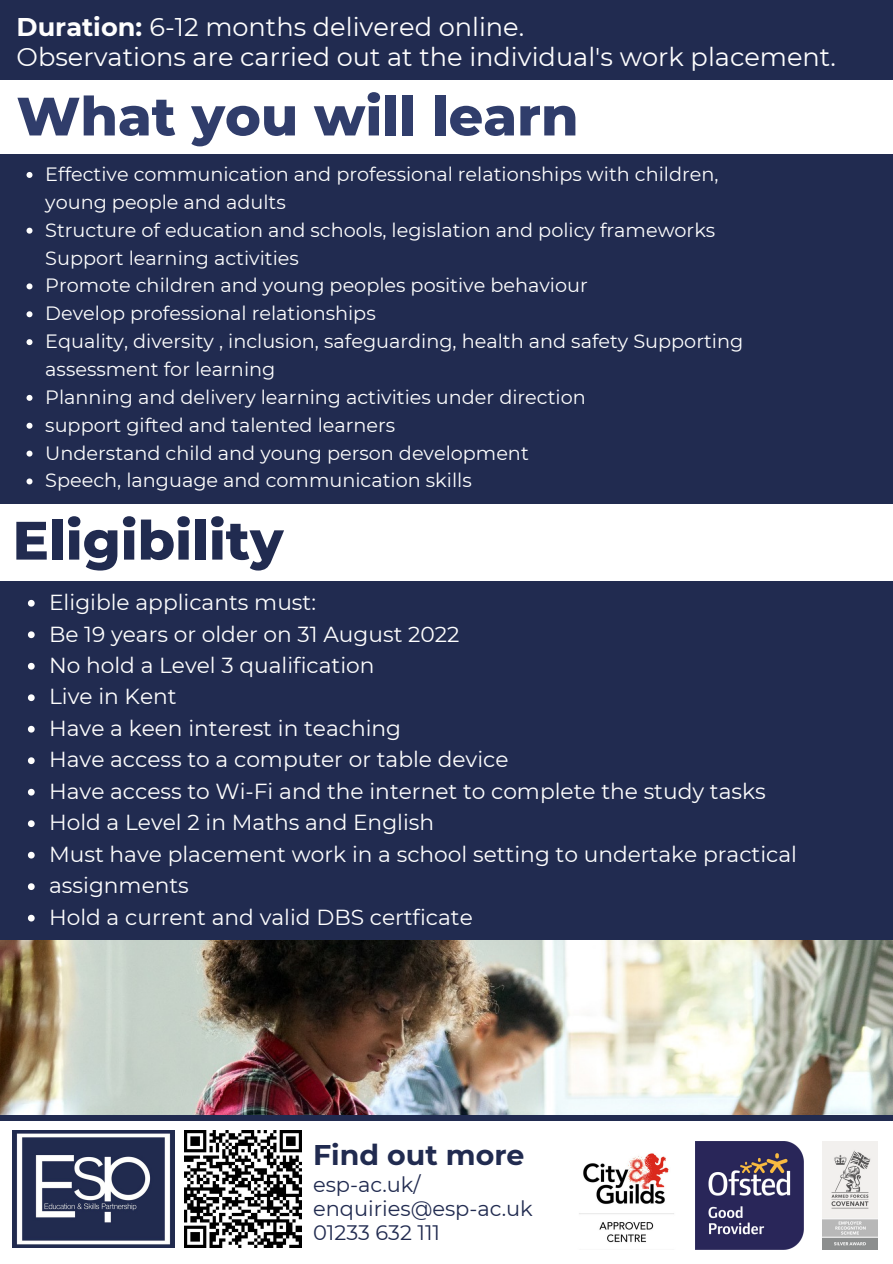
<style>
.page{position:relative;width:893px;height:1264px;background:#fff}
.page>*{position:absolute;margin:0;border:0;box-sizing:border-box;transform-origin:0 0}
.t1{font:800 54px "Montserrat";color:#212b50}
.t2{font:800 53.85px "Montserrat";color:#303d6b}
.t3{font:700 28.5px "Montserrat";color:#212b50}
.t4{font:25.65px "Montserrat";color:#fefefe}
.t5{font:21.75px "Montserrat";color:#fefefe}
.t6{font:21px/23.5px "Montserrat";color:#212b50}
.t7{font:19.2px/27.9px "Montserrat";color:#fefefe}
.s1{font-weight:700}
</style>
<div class="page">
<img style="left:0;top:939px;width:892px;height:176px">
<div style="left:0;top:580px;width:892px;height:359px;background:#212b50"></div>
<img style="left:12px;top:1130px;width:162px;height:117px">
<img style="left:695px;top:1141px;width:108px;height:108px">
<img style="left:822px;top:1141px;width:55px;height:108px">
<img style="left:579px;top:1153px;width:95px;height:90px">
<div style="left:0;top:0;width:892px;height:80px;background:#212b50"></div>
<div style="left:0;top:154px;width:892px;height:349px;background:#212b50"></div>
<div style="left:0;top:1115px;width:892px;height:5px;background:#212b50"></div>
<img style="left:185px;top:1130px;width:117px;height:117px">
<svg style="left:27px;top:172px;width:5px;height:6px"></svg>
<svg style="left:27px;top:228px;width:5px;height:6px"></svg>
<svg style="left:27px;top:283px;width:5px;height:6px"></svg>
<svg style="left:27px;top:311px;width:5px;height:6px"></svg>
<svg style="left:27px;top:339px;width:5px;height:6px"></svg>
<svg style="left:27px;top:395px;width:5px;height:6px"></svg>
<svg style="left:27px;top:423px;width:5px;height:6px"></svg>
<svg style="left:27px;top:450px;width:5px;height:6px"></svg>
<svg style="left:27px;top:478px;width:5px;height:6px"></svg>
<svg style="left:28px;top:600px;width:7px;height:6px"></svg>
<svg style="left:28px;top:631px;width:7px;height:7px"></svg>
<svg style="left:28px;top:663px;width:7px;height:6px"></svg>
<svg style="left:28px;top:694px;width:7px;height:7px"></svg>
<svg style="left:28px;top:725px;width:7px;height:7px"></svg>
<svg style="left:28px;top:757px;width:7px;height:7px"></svg>
<svg style="left:28px;top:788px;width:7px;height:7px"></svg>
<svg style="left:28px;top:820px;width:7px;height:7px"></svg>
<svg style="left:28px;top:851px;width:7px;height:7px"></svg>
<svg style="left:28px;top:883px;width:7px;height:7px"></svg>
<svg style="left:28px;top:914px;width:7px;height:7px"></svg>
<p class="t4" style="left:17px;top:11px;width:509px"><span class="s1">Duration:</span> 6-12 months delivered online.</p>
<p class="t4" style="left:17px;top:41px;width:820px">Observations are carried out at the individual's work placement.</p>
<p class="t2" style="left:17px;top:83px;width:563px">What you will learn</p>
<p class="t7" style="left:45px;top:160px;width:674px">Effective communication and professional relationships with children, young people and adults</p>
<p class="t7" style="left:45px;top:216px;width:671px">Structure of education and schools, legislation and policy frameworks<br>Support learning activities</p>
<p class="t7" style="left:45px;top:271px;width:544px">Promote children and young peoples positive behaviour</p>
<p class="t7" style="left:45px;top:299px;width:332px">Develop professional relationships</p>
<p class="t7" style="left:45px;top:327px;width:699px">Equality, diversity , inclusion, safeguarding, health and safety Supporting assessment for learning</p>
<p class="t7" style="left:45px;top:383px;width:542px">Planning and delivery learning activities under direction</p>
<p class="t7" style="left:45px;top:411px;width:351px">support gifted and talented learners</p>
<p class="t7" style="left:45px;top:439px;width:485px">Understand child and young person development</p>
<p class="t7" style="left:45px;top:466px;width:428px">Speech, language and communication skills</p>
<p class="t1" style="left:13px;top:507px;width:272px">Eligibility</p>
<p class="t5" style="left:49px;top:589px;width:268px">Eligible applicants must:</p>
<p class="t5" style="left:49px;top:620px;width:412px">Be 19 years or older on 31 August 2022</p>
<p class="t5" style="left:49px;top:652px;width:327px">No hold a Level 3 qualification</p>
<p class="t5" style="left:49px;top:683px;width:129px">Live in Kent</p>
<p class="t5" style="left:49px;top:715px;width:353px">Have a keen interest in teaching</p>
<p class="t5" style="left:49px;top:746px;width:461px">Have access to a computer or table device</p>
<p class="t5" style="left:49px;top:777px;width:718px">Have access to Wi-Fi and the internet to complete the study tasks</p>
<p class="t5" style="left:49px;top:809px;width:386px">Hold a Level 2 in Maths and English</p>
<p class="t5" style="left:49px;top:840px;width:749px">Must have placement work in a school setting to undertake practical</p>
<p class="t5" style="left:49px;top:872px;width:141px">assignments</p>
<p class="t5" style="left:49px;top:903px;width:425px">Hold a current and valid DBS certficate</p>
<p class="t3" style="left:313px;top:1137px;width:213px">Find out more</p>
<p class="t6" style="left:313px;top:1173px;width:221px">esp-ac.uk/ enquiries@esp-ac.uk<br>01233 632 111</p>
</div>
